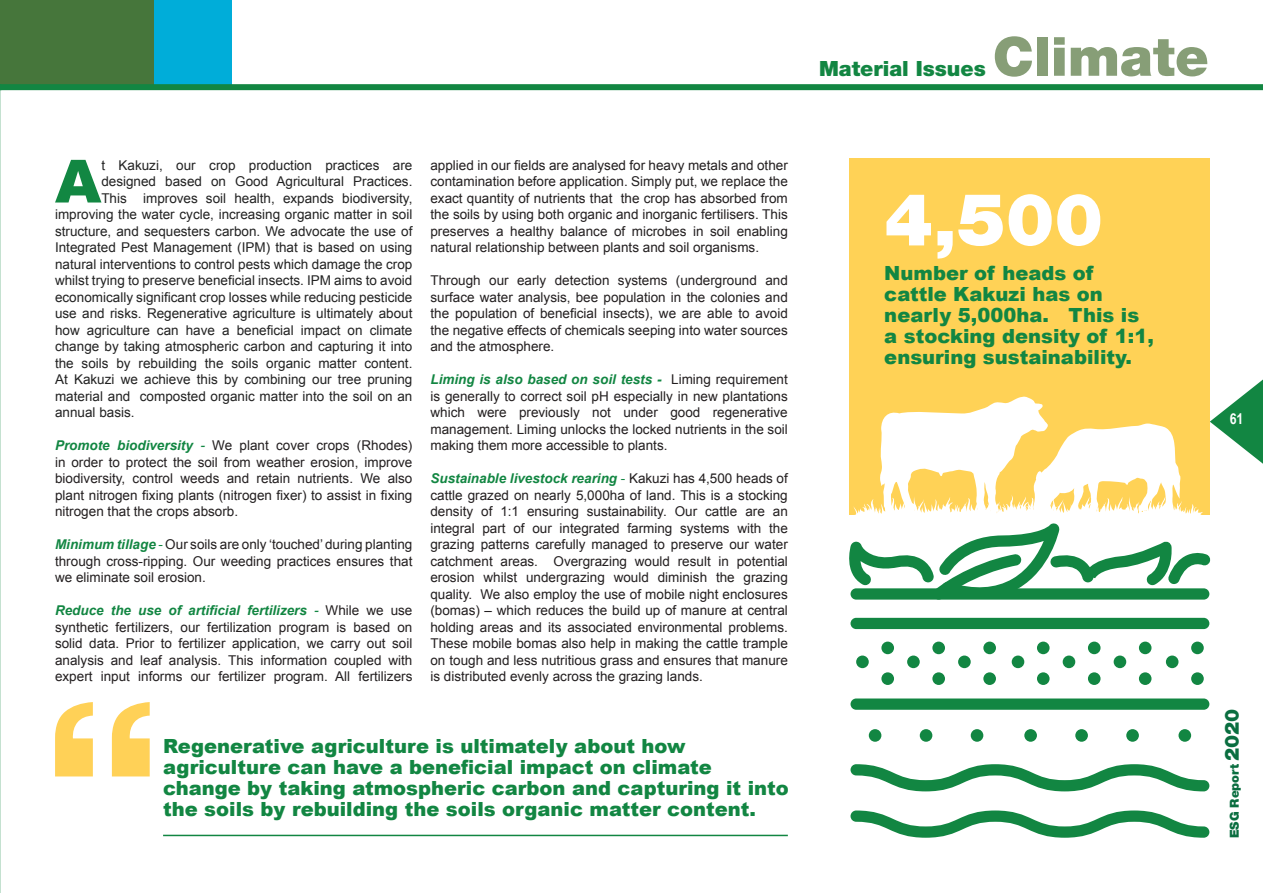
<style>
.page{position:relative;width:1263px;height:893px;background:#fff}
.page>*{position:absolute;margin:0;border:0;box-sizing:border-box;transform-origin:0 0}
.t1{font:900 72.75px "Helvetica Neue LT Std";color:#fff}
.t2{font:900 59.55px "Arial";color:#128742}
.t3{font:900 54px "Helvetica Neue LT Std";color:#879e77}
.t4{font:900 21px "Helvetica Neue LT Std";color:#128642}
.t5{font:900 19.5px/21px "Arial";color:#128642}
.t6{font:700 15px "Arial Narrow";color:#fff}
.t7{font:13.5px/16.5px "Arial";color:#231f20;text-align:justify}
.t8{font:13.5px "Arial";color:#222}
.t9{font:900 12.45px "Helvetica Neue LT Std";color:#0a6e40}
.s1{font-weight:700;font-style:italic;color:#128642}
.s2{font-style:italic;color:#128642}
.s3{color:#128642}
.s4{font-size:19.65px}
</style>
<div class="page">
<div style="left:0;top:0;width:154px;height:87px;background:#46763b"></div>
<div style="left:154px;top:0;width:78px;height:87px;background:#00add9"></div>
<img style="left:0;top:88px;width:1px;height:805px">
<div style="left:849px;top:159px;width:361px;height:356px;background:#ffd256"></div>
<svg style="left:853px;top:379px;width:410px;height:136px"></svg>
<hr style="left:163px;top:835px;width:625px;height:1px;background:#128642">
<svg style="left:55px;top:702px;width:95px;height:74px"></svg>
<div style="left:850px;top:618px;width:359px;height:11px;background:#128642;border-radius:6px"></div>
<div style="left:850px;top:698px;width:359px;height:12px;background:#128642;border-radius:6px"></div>
<svg style="left:850px;top:810px;width:359px;height:28px"></svg>
<svg style="left:850px;top:764px;width:359px;height:27px"></svg>
<div style="left:856px;top:655px;width:13px;height:13px;background:#128642;border-radius:50%"></div>
<div style="left:881px;top:642px;width:13px;height:12px;background:#128642;border-radius:50%"></div>
<div style="left:881px;top:672px;width:13px;height:13px;background:#128642;border-radius:50%"></div>
<div style="left:907px;top:655px;width:13px;height:13px;background:#128642;border-radius:50%"></div>
<div style="left:932px;top:642px;width:13px;height:12px;background:#128642;border-radius:50%"></div>
<div style="left:932px;top:672px;width:13px;height:13px;background:#128642;border-radius:50%"></div>
<div style="left:958px;top:655px;width:13px;height:13px;background:#128642;border-radius:50%"></div>
<div style="left:983px;top:642px;width:13px;height:12px;background:#128642;border-radius:50%"></div>
<div style="left:983px;top:672px;width:13px;height:13px;background:#128642;border-radius:50%"></div>
<div style="left:1012px;top:655px;width:12px;height:13px;background:#128642;border-radius:50%"></div>
<div style="left:1037px;top:642px;width:12px;height:12px;background:#128642;border-radius:50%"></div>
<div style="left:1037px;top:672px;width:12px;height:13px;background:#128642;border-radius:50%"></div>
<div style="left:1063px;top:655px;width:12px;height:13px;background:#128642;border-radius:50%"></div>
<div style="left:1088px;top:642px;width:12px;height:12px;background:#128642;border-radius:50%"></div>
<div style="left:1088px;top:672px;width:12px;height:13px;background:#128642;border-radius:50%"></div>
<div style="left:1114px;top:655px;width:12px;height:13px;background:#128642;border-radius:50%"></div>
<div style="left:1139px;top:642px;width:12px;height:12px;background:#128642;border-radius:50%"></div>
<div style="left:1139px;top:672px;width:12px;height:13px;background:#128642;border-radius:50%"></div>
<div style="left:1166px;top:655px;width:12px;height:13px;background:#128642;border-radius:50%"></div>
<div style="left:1191px;top:642px;width:13px;height:12px;background:#128642;border-radius:50%"></div>
<div style="left:1191px;top:672px;width:13px;height:13px;background:#128642;border-radius:50%"></div>
<div style="left:869px;top:729px;width:12px;height:13px;background:#128642;border-radius:50%"></div>
<div style="left:920px;top:729px;width:12px;height:13px;background:#128642;border-radius:50%"></div>
<div style="left:971px;top:729px;width:12px;height:13px;background:#128642;border-radius:50%"></div>
<div style="left:1024px;top:729px;width:13px;height:13px;background:#128642;border-radius:50%"></div>
<div style="left:1075px;top:729px;width:13px;height:13px;background:#128642;border-radius:50%"></div>
<div style="left:1126px;top:729px;width:13px;height:13px;background:#128642;border-radius:50%"></div>
<div style="left:1178px;top:729px;width:13px;height:13px;background:#128642;border-radius:50%"></div>
<svg style="left:849px;top:523px;width:362px;height:77px"></svg>
<div style="left:0;top:84px;width:1263px;height:6px;background:#128642"></div>
<h3 class="t4" style="left:819px;top:56px;width:168px">Material Issues</h3>
<h3 class="t3" style="left:993px;top:24px;width:217px">Climate</h3>
<h2 class="t2" style="left:55px;top:138px;width:48px">A</h2>
<p class="t8" style="left:101px;top:156px;width:313px">t Kakuzi, our crop production practices are</p>
<p class="t8" style="left:101px;top:172px;width:313px">designed based on Good Agricultural Practices.</p>
<p class="t8" style="left:101px;top:189px;width:313px">This improves soil health, expands biodiversity,</p>
<p class="t8" style="left:55px;top:205px;width:359px">improving the water cycle, increasing organic matter in soil</p>
<p class="t8" style="left:55px;top:222px;width:359px">structure, and sequesters carbon. We advocate the use of</p>
<p class="t8" style="left:55px;top:238px;width:359px">Integrated Pest Management (IPM) that is based on using</p>
<p class="t8" style="left:55px;top:255px;width:359px">natural interventions to control pests which damage the crop</p>
<p class="t8" style="left:55px;top:271px;width:359px">whilst trying to preserve beneficial insects. IPM aims to avoid</p>
<p class="t8" style="left:55px;top:288px;width:359px">economically significant crop losses while reducing pesticide</p>
<p class="t8" style="left:55px;top:304px;width:359px">use and risks. Regenerative agriculture is ultimately about</p>
<p class="t8" style="left:55px;top:321px;width:359px">how agriculture can have a beneficial impact on climate</p>
<p class="t8" style="left:55px;top:337px;width:359px">change by taking atmospheric carbon and capturing it into</p>
<p class="t8" style="left:55px;top:354px;width:359px">the soils by rebuilding the soils organic matter content.</p>
<p class="t8" style="left:55px;top:370px;width:359px">At Kakuzi we achieve this by combining our tree pruning</p>
<p class="t8" style="left:55px;top:387px;width:359px">material and composted organic matter into the soil on an</p>
<p class="t8" style="left:55px;top:403px;width:81px">annual basis.</p>
<p class="t7" style="left:55px;top:437px;width:359px"><span class="s1">Promote biodiversity</span> <span class="s2">-</span> We plant cover crops (Rhodes) in order to protect the soil from weather erosion, improve biodiversity, control weeds and retain nutrients. We also plant nitrogen fixing plants (nitrogen fixer) to assist in fixing nitrogen that the crops absorb.</p>
<p class="t7" style="left:55px;top:536px;width:359px"><span class="s1">Minimum tillage</span> <span class="s3">-</span> Our soils are only ‘touched’ during planting through cross-ripping. Our weeding practices ensures that we eliminate soil erosion.</p>
<p class="t7" style="left:55px;top:602px;width:359px"><span class="s1">Reduce the use of artificial fertilizers</span> <span class="s2">-</span> While we use synthetic fertilizers, our fertilization program is based on solid data. Prior to fertilizer application, we carry out soil analysis and leaf analysis. This information coupled with expert input informs our fertilizer program. All fertilizers</p>
<p class="t7" style="left:430px;top:157px;width:359px">applied in our fields are analysed for heavy metals and other contamination before application. Simply put, we replace the exact quantity of nutrients that the crop has absorbed from the soils by using both organic and inorganic fertilisers. This preserves a healthy balance of microbes in soil enabling natural relationship between plants and soil organisms.</p>
<p class="t7" style="left:430px;top:272px;width:359px">Through our early detection systems (underground and surface water analysis, bee population in the colonies and the population of beneficial insects), we are able to avoid the negative effects of chemicals seeping into water sources and the atmosphere.</p>
<p class="t7" style="left:430px;top:371px;width:359px"><span class="s1">Liming is also based on soil tests -</span> Liming requirement is generally to correct soil pH especially in new plantations which were previously not under good regenerative management. Liming unlocks the locked nutrients in the soil making them more accessible to plants.</p>
<p class="t7" style="left:430px;top:470px;width:359px"><span class="s1">Sustainable livestock rearing</span> <span class="s3">-</span> Kakuzi has 4,500 heads of cattle grazed on nearly 5,000ha of land. This is a stocking density of 1:1 ensuring sustainability. Our cattle are an integral part of our integrated farming systems with the grazing patterns carefully managed to preserve our water catchment areas. Overgrazing would result in potential erosion whilst undergrazing would diminish the grazing quality. We also employ the use of mobile night enclosures (bomas) – which reduces the build up of manure at central holding areas and its associated environmental problems.<br>These mobile bomas also help in making the cattle trample on tough and less nutritious grass and ensures that manure is distributed evenly across the grazing lands.</p>
<h3 class="t5" style="left:163px;top:735px;width:627px">Regenerative agriculture is ultimately about how agriculture can have a beneficial impact on climate change by taking atmospheric carbon and capturing it into the soils by rebuilding the soils organic matter content.</h3>
<h1 class="t1" style="left:884px;top:176px;width:220px">4,500</h1>
<h3 class="t5" style="left:884px;top:262px;width:271px">Number of heads of cattle Kakuzi has on nearly 5,000ha. This is a stocking density of 1:1, ensuring sustainability.</h3>
<p class="t6" style="left:1230px;top:407px;width:15px">61</p>
<p class="t9" style="left:1227px;top:838px;width:131px;rotate:-90deg">ESG Report <span class="s4">2020</span></p>
</div>
